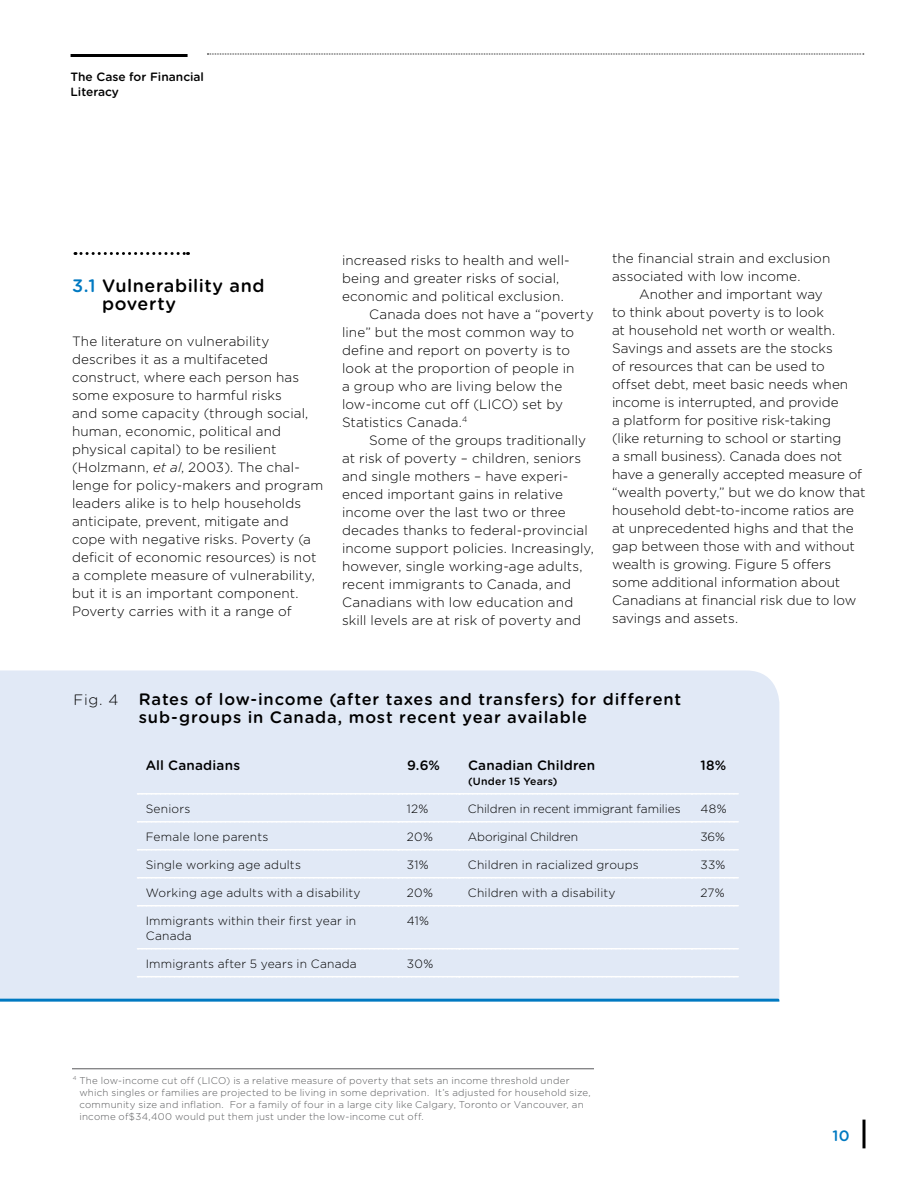
<style>
.page{position:relative;width:918px;height:1188px;background:#fff}
.page>*{position:absolute;margin:0;border:0;box-sizing:border-box;transform-origin:0 0}
.t1{font:500 18px/18px "Gotham Rounded";letter-spacing:.03em;color:#000}
.t2{font:500 16.5px/18px "Gotham Rounded";letter-spacing:.05em;color:#000}
.t3{font:500 15px "Gotham Rounded";color:#0079c1}
.t4{font:300 13.5px/18px "Gotham HTF";letter-spacing:.005em;color:#000}
.t5{font:500 13.5px "Gotham Rounded";letter-spacing:.015em;color:#000}
.t6{font:300 12px/15px "Gotham HTF";letter-spacing:.01em;color:#000}
.t7{font:500 12px/14.4px "Gotham Rounded";color:#000}
.t8{font:300 12px "Gotham HTF";letter-spacing:-.015em;color:#000}
.t9{font:500 10.5px "Gotham Rounded";letter-spacing:.025em;color:#000}
.t10{font:300 9.75px/12px "Gotham HTF";letter-spacing:.02em;color:#58595b}
.s1{color:#0079c1}
.s2{font-style:italic}
.s3{font-weight:300;font-size:15px}
</style>
<div class="page">
<hr style="left:71px;top:54px;width:117px;height:3px;background:#000">
<svg style="left:207px;top:54px;width:657px;height:1px"></svg>
<svg style="left:862px;top:1120px;width:4px;height:28px"></svg>
<div style="left:0;top:670px;width:779px;height:329px;background:#e1e9f6"></div>
<svg style="left:0;top:999px;width:779px;height:3px;background:#1e89c8"></svg>
<svg style="left:137px;top:821px;width:601px;height:2px"></svg>
<svg style="left:137px;top:849px;width:601px;height:2px"></svg>
<svg style="left:137px;top:877px;width:601px;height:2px"></svg>
<svg style="left:137px;top:905px;width:601px;height:1px"></svg>
<svg style="left:137px;top:948px;width:601px;height:1px"></svg>
<svg style="left:137px;top:976px;width:601px;height:1px"></svg>
<svg style="left:137px;top:793px;width:601px;height:2px"></svg>
<svg style="left:75px;top:252px;width:114px;height:3px"></svg>
<hr style="left:72px;top:1069px;width:522px;height:1px;background:#58595b">
<p class="t7" style="left:71px;top:69px;width:135px">The Case for Financial<br>Literacy</p>
<h1 class="t1" style="left:102px;top:276px;width:164px;text-indent:-30px"><span class="s1">3.1</span> Vulnerability and poverty</h1>
<p class="t4" style="left:72px;top:332px;width:253px">The literature on vulnerability describes it as a multifaceted construct, where each person has some exposure to harmful risks<br>and some capacity (through social, human, economic, political and physical capital) to be resilient (Holzmann, <span class="s2">et al</span>, 2003). The chal&shy;lenge for policy-makers and program leaders alike is to help households anticipate, prevent, mitigate and cope with negative risks. Poverty (a deficit of economic resources) is not a complete measure of vulnerability, but it is an important component.<br>Poverty carries with it a range of</p>
<p class="t4" style="left:342px;top:251px;width:229px">increased risks to health and well-</p>
<p class="t4" style="left:342px;top:269px;width:219px">being and greater risks of social,</p>
<p class="t4" style="left:342px;top:287px;width:223px">economic and political exclusion.</p>
<p class="t4" style="left:369px;top:305px;width:226px">Canada does not have a “poverty</p>
<p class="t4" style="left:342px;top:323px;width:234px">line” but the most common way to</p>
<p class="t4" style="left:342px;top:341px;width:229px">define and report on poverty is to</p>
<p class="t4" style="left:342px;top:359px;width:234px">look at the proportion of people in</p>
<p class="t4" style="left:342px;top:377px;width:222px">a group who are living below the</p>
<p class="t4" style="left:342px;top:395px;width:223px">low-income cut off (LICO) set by</p>
<p class="t4" style="left:342px;top:413px;width:127px">Statistics Canada.<sup>4</sup></p>
<p class="t4" style="left:369px;top:431px;width:219px">Some of the groups traditionally</p>
<p class="t4" style="left:342px;top:449px;width:241px">at risk of poverty – children, seniors</p>
<p class="t4" style="left:342px;top:467px;width:228px">and single mothers – have experi-</p>
<p class="t4" style="left:342px;top:485px;width:222px">enced important gains in relative</p>
<p class="t4" style="left:342px;top:503px;width:225px">income over the last two or three</p>
<p class="t4" style="left:342px;top:521px;width:247px">decades thanks to federal-provincial</p>
<p class="t4" style="left:342px;top:539px;width:253px">income support policies. Increasingly,</p>
<p class="t4" style="left:342px;top:557px;width:242px">however, single working-age adults,</p>
<p class="t4" style="left:342px;top:575px;width:231px">recent immigrants to Canada, and</p>
<p class="t4" style="left:342px;top:593px;width:233px">Canadians with low education and</p>
<p class="t4" style="left:342px;top:611px;width:241px">skill levels are at risk of poverty and</p>
<p class="t4" style="left:612px;top:249px;width:220px">the financial strain and exclusion associated with low income.</p>
<p class="t4" style="left:612px;top:285px;width:255px;text-indent:27px">Another and important way<br>to think about poverty is to look<br>at household net worth or wealth.<br>Savings and assets are the stocks<br>of resources that can be used to offset debt, meet basic needs when income is interrupted, and provide<br>a platform for positive risk-taking<br>(like returning to school or starting<br>a small business). Canada does not have a generally accepted measure of “wealth poverty,” but we do know that household debt-to-income ratios are at unprecedented highs and that the gap between those with and without wealth is growing. Figure 5 offers some additional information about Canadians at financial risk due to low savings and assets.</p>
<p class="t2" style="left:139px;top:689px;width:544px;text-indent:-65px"><span class="s3">Fig. 4</span> Rates of low-income (after taxes and transfers) for different sub-groups in Canada, most recent year available</p>
<p class="t5" style="left:146px;top:755px;width:96px">All Canadians</p>
<p class="t5" style="left:407px;top:755px;width:35px">9.6%</p>
<p class="t5" style="left:468px;top:755px;width:129px">Canadian Children</p>
<p class="t9" style="left:468px;top:774px;width:91px">(Under 15 Years)</p>
<p class="t5" style="left:700px;top:755px;width:27px">18%</p>
<p class="t6" style="left:146px;top:801px;width:46px">Seniors</p>
<p class="t6" style="left:407px;top:801px;width:23px">12%</p>
<p class="t6" style="left:468px;top:801px;width:214px">Children in recent immigrant families</p>
<p class="t6" style="left:700px;top:801px;width:28px">48%</p>
<p class="t6" style="left:146px;top:829px;width:124px">Female lone parents</p>
<p class="t6" style="left:407px;top:829px;width:27px">20%</p>
<p class="t8" style="left:468px;top:830px;width:112px">Aboriginal Children</p>
<p class="t6" style="left:700px;top:829px;width:26px">36%</p>
<p class="t6" style="left:146px;top:857px;width:157px">Single working age adults</p>
<p class="t6" style="left:407px;top:857px;width:23px">31%</p>
<p class="t6" style="left:468px;top:857px;width:172px">Children in racialized groups</p>
<p class="t6" style="left:700px;top:857px;width:26px">33%</p>
<p class="t6" style="left:146px;top:885px;width:216px">Working age adults with a disability</p>
<p class="t6" style="left:407px;top:885px;width:27px">20%</p>
<p class="t6" style="left:468px;top:885px;width:149px">Children with a disability</p>
<p class="t6" style="left:700px;top:885px;width:26px">27%</p>
<p class="t6" style="left:146px;top:913px;width:212px">Immigrants within their first year in<br>Canada</p>
<p class="t6" style="left:407px;top:913px;width:24px">41%</p>
<p class="t6" style="left:146px;top:956px;width:213px">Immigrants after 5 years in Canada</p>
<p class="t6" style="left:407px;top:956px;width:28px">30%</p>
<p class="t10" style="left:79px;top:1074px;width:513px;text-indent:-7px"><sup>4</sup> The low-income cut off (LICO) is a relative measure of poverty that sets an income threshold under which singles or families are projected to be living in some deprivation. It’s adjusted for household size, community size and inflation. For a family of four in a large city like Calgary, Toronto or Vancouver, an income of$34,400 would put them just under the low-income cut off.</p>
<p class="t3" style="left:833px;top:1125px;width:19px">10</p>
</div>
